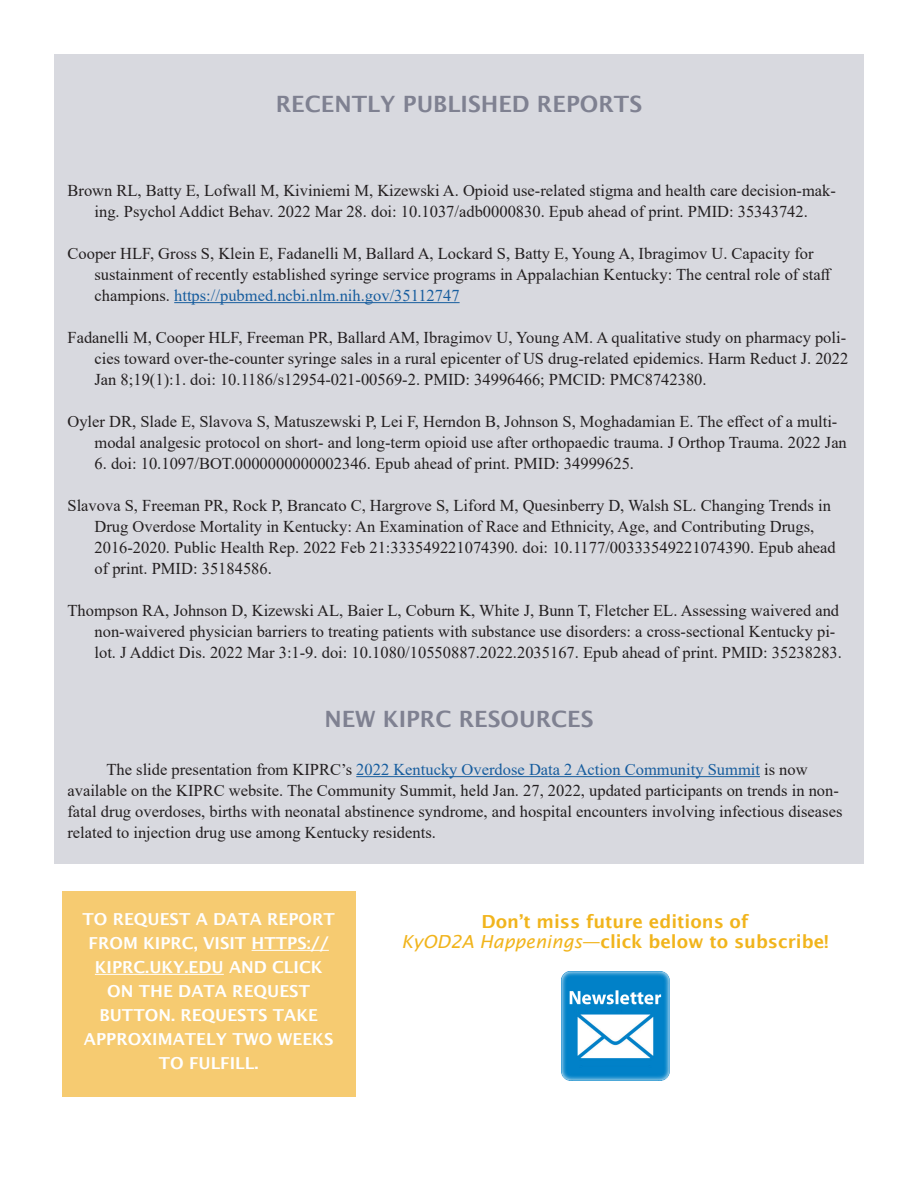
<style>
.page{position:relative;width:918px;height:1188px;background:#fff}
.page>*{position:absolute;margin:0;border:0;box-sizing:border-box;transform-origin:0 0}
.Headline{font:600 22.5px "Lucida Sans";color:#7f8191}
.t1{font:600 18px/19.5px "Lucida Sans";color:#f1b41c;text-align:center}
.regular_body_style{font:16.5px/21px "Times New Roman";color:#231f20}
.t2{font:600 16.5px/24px "Lucida Sans";color:#fff;text-align:center}
.s1{color:#175d9e}
.s2{font-weight:400;font-style:italic}
</style>
<div class="page">
<div style="left:54px;top:54px;width:810px;height:810px;background:#d8d9df"></div>
<hr style="left:174px;top:302px;width:286px;height:1px;background:#175d9e">
<hr style="left:356px;top:776px;width:404px;height:1px;background:#175d9e">
<div style="left:62px;top:892px;width:293px;height:205px;background:#f6cb71"></div>
<hr style="left:252px;top:950px;width:77px;height:1px;background:#fff">
<hr style="left:95px;top:974px;width:129px;height:1px;background:#fff">
<img style="left:561px;top:972px;width:109px;height:108px">
<p class="Headline" style="left:276px;top:91px;width:368px">RECENTLY PUBLISHED REPORTS</p>
<p class="regular_body_style" style="left:68px;top:179px;width:770px;text-align:center">Brown RL, Batty E, Lofwall M, Kiviniemi M, Kizewski A. Opioid use-related stigma and health care decision-mak&shy;ing. Psychol Addict Behav. 2022 Mar 28. doi: 10.1037/adb0000830. Epub ahead of print. PMID: 35343742.</p>
<p class="regular_body_style" style="left:94px;top:242px;width:739px;text-indent:-27px">Cooper HLF, Gross S, Klein E, Fadanelli M, Ballard A, Lockard S, Batty E, Young A, Ibragimov U. Capacity for sustainment of recently established syringe service programs in Appalachian Kentucky: The central role of staff champions. <span class="s1">https://pubmed.ncbi.nlm.nih.gov/35112747</span></p>
<p class="regular_body_style" style="left:94px;top:326px;width:755px;text-indent:-27px">Fadanelli M, Cooper HLF, Freeman PR, Ballard AM, Ibragimov U, Young AM. A qualitative study on pharmacy poli&shy;cies toward over-the-counter syringe sales in a rural epicenter of US drug-related epidemics. Harm Reduct J. 2022<br>Jan 8;19(1):1. doi: 10.1186/s12954-021-00569-2. PMID: 34996466; PMCID: PMC8742380.</p>
<p class="regular_body_style" style="left:94px;top:410px;width:754px;text-indent:-27px">Oyler DR, Slade E, Slavova S, Matuszewski P, Lei F, Herndon B, Johnson S, Moghadamian E. The effect of a multi&shy;modal analgesic protocol on short- and long-term opioid use after orthopaedic trauma. J Orthop Trauma. 2022 Jan</p>
<p class="regular_body_style" style="left:94px;top:452px;width:541px">6. doi: 10.1097/BOT.0000000000002346. Epub ahead of print. PMID: 34999625.</p>
<p class="regular_body_style" style="left:94px;top:494px;width:743px;text-indent:-27px">Slavova S, Freeman PR, Rock P, Brancato C, Hargrove S, Liford M, Quesinberry D, Walsh SL. Changing Trends in Drug Overdose Mortality in Kentucky: An Examination of Race and Ethnicity, Age, and Contributing Drugs, 2016-2020. Public Health Rep. 2022 Feb 21:333549221074390. doi: 10.1177/00333549221074390. Epub ahead of print. PMID: 35184586.</p>
<p class="regular_body_style" style="left:94px;top:599px;width:749px;text-indent:-27px">Thompson RA, Johnson D, Kizewski AL, Baier L, Coburn K, White J, Bunn T, Fletcher EL. Assessing waivered and non-waivered physician barriers to treating patients with substance use disorders: a cross-sectional Kentucky pi&shy;lot. J Addict Dis. 2022 Mar 3:1-9. doi: 10.1080/10550887.2022.2035167. Epub ahead of print. PMID: 35238283.</p>
<p class="Headline" style="left:324px;top:706px;width:271px">NEW KIPRC RESOURCES</p>
<p class="regular_body_style" style="left:68px;top:758px;width:776px;text-indent:39px">The slide presentation from KIPRC’s <span class="s1">2022 Kentucky Overdose Data 2 Action Community Summit</span> is now available on the KIPRC website. The Community Summit, held Jan. 27, 2022, updated participants on trends in non&shy;fatal drug overdoses, births with neonatal abstinence syndrome, and hospital encounters involving infectious diseases related to injection drug use among Kentucky residents.</p>
<p class="t2" style="left:82px;top:907px;width:254px">TO REQUEST A DATA REPORT<br>FROM KIPRC, VISIT HTTPS://<br>KIPRC.UKY.EDU AND CLICK<br>ON THE DATA REQUEST<br>BUTTON. REQUESTS TAKE<br>APPROXIMATELY TWO WEEKS<br>TO FULFILL.</p>
<p class="t1" style="left:401px;top:912px;width:429px">Don’t miss future editions of<br><span class="s2">KyOD2A Happenings</span>—click below to subscribe!</p>
</div>
